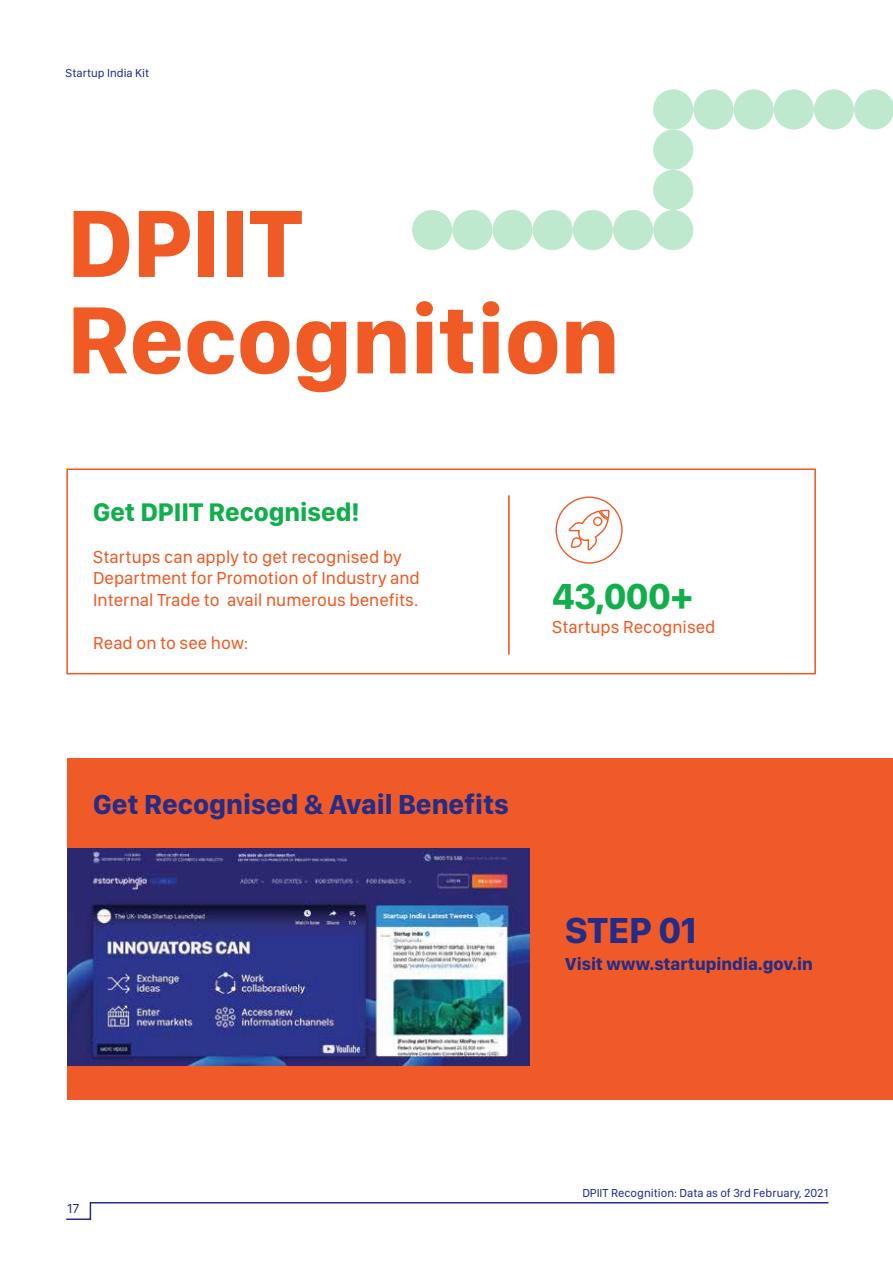
<style>
.page{position:relative;width:893px;height:1263px;background:#fff}
.page>*{position:absolute;margin:0;border:0;box-sizing:border-box;transform-origin:0 0}
.t1{font:700 99px/96.4px "SF Compact Display";color:#f05a24}
.t2{font:700 37.5px "SF Compact Display";color:#11af4b}
.t3{font:700 37.5px "SF Compact Display";color:#232d87}
.t4{font:700 28.5px "SF Compact Display";color:#232d87}
.t5{font:700 26.4px "SF Compact Display";color:#11af4b}
.t6{font:18px/21.6px "SF Compact Display";color:#f05a24}
.t7{font:700 18px "SF Compact Display";color:#232d87}
.t8{font:13.5px "SF Compact Display";color:#232d87}
.t9{font:12px "SF Compact Display";color:#232d87}
</style>
<div class="page">
<svg style="left:568px;top:509px;width:42px;height:54px"></svg>
<div style="left:555px;top:496px;width:68px;height:68px;border:1px solid #f05a24;border-radius:50%"></div>
<div style="left:66px;top:468px;width:750px;height:206px;border:2px solid #f05a24"></div>
<hr style="left:508px;top:495px;width:2px;height:159px;background:#f05a24">
<div style="left:67px;top:758px;width:826px;height:341px;background:#f05a28"></div>
<img style="left:67px;top:848px;width:463px;height:217px">
<div style="left:412px;top:210px;width:40px;height:40px;background:#bfe9cf;border-radius:50%"></div>
<div style="left:452px;top:210px;width:40px;height:40px;background:#bfe9cf;border-radius:50%"></div>
<div style="left:492px;top:210px;width:41px;height:40px;background:#bfe9cf;border-radius:50%"></div>
<div style="left:533px;top:210px;width:40px;height:40px;background:#bfe9cf;border-radius:50%"></div>
<div style="left:573px;top:210px;width:40px;height:40px;background:#bfe9cf;border-radius:50%"></div>
<div style="left:613px;top:210px;width:40px;height:40px;background:#bfe9cf;border-radius:50%"></div>
<div style="left:653px;top:210px;width:40px;height:40px;background:#bfe9cf;border-radius:50%"></div>
<div style="left:653px;top:170px;width:40px;height:40px;background:#bfe9cf;border-radius:50%"></div>
<div style="left:653px;top:130px;width:40px;height:40px;background:#bfe9cf;border-radius:50%"></div>
<div style="left:653px;top:89px;width:40px;height:41px;background:#bfe9cf;border-radius:50%"></div>
<div style="left:693px;top:89px;width:40px;height:41px;background:#bfe9cf;border-radius:50%"></div>
<div style="left:733px;top:89px;width:41px;height:41px;background:#bfe9cf;border-radius:50%"></div>
<div style="left:774px;top:89px;width:40px;height:41px;background:#bfe9cf;border-radius:50%"></div>
<div style="left:814px;top:89px;width:40px;height:41px;background:#bfe9cf;border-radius:50%"></div>
<svg style="left:854px;top:89px;width:39px;height:41px"></svg>
<svg style="left:66px;top:1202px;width:763px;height:18px"></svg>
<p class="t9" style="left:66px;top:63px;width:85px">Startup India Kit</p>
<h1 class="t1" style="left:67px;top:191px;width:554px">DPIIT<br>Recognition</h1>
<h3 class="t5" style="left:93px;top:489px;width:267px">Get DPIIT Recognised!</h3>
<p class="t6" style="left:93px;top:546px;width:328px">Startups can apply to get recognised by<br>Department for Promotion of Industry and<br>Internal Trade to avail numerous benefits.</p>
<p class="t6" style="left:93px;top:632px;width:157px">Read on to see how:</p>
<h2 class="t2" style="left:552px;top:564px;width:143px">43,000+</h2>
<p class="t6" style="left:552px;top:616px;width:165px">Startups Recognised</p>
<h3 class="t4" style="left:93px;top:780px;width:417px">Get Recognised &amp; Avail Benefits</h3>
<h2 class="t3" style="left:565px;top:897px;width:133px">STEP 01</h2>
<p class="t7" style="left:565px;top:948px;width:249px">Visit www.startupindia.gov.in</p>
<p class="t8" style="left:67px;top:1198px;width:14px">17</p>
<p class="t9" style="left:582px;top:1184px;width:248px">DPIIT Recognition: Data as of 3rd February, 2021</p>
</div>
